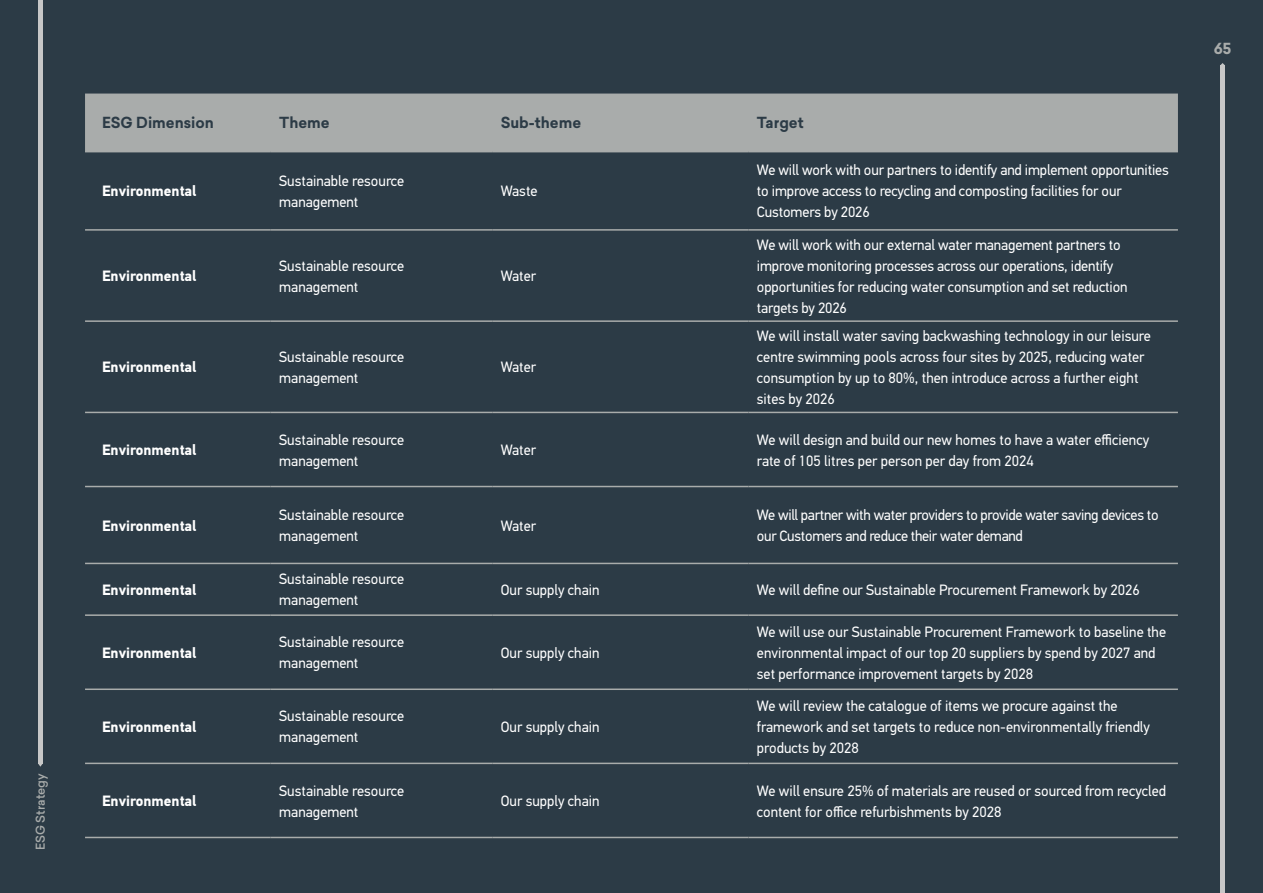
<style>
.page{position:relative;width:1263px;height:893px;background:#2c3b46}
.page>*{position:absolute;margin:0;border:0;box-sizing:border-box;transform-origin:0 0}
.t1{font:15px/21px "PF Din Text Std";color:#fff}
.t2{font:700 15px "PF Din Text Std";color:#fff}
.t3{font:15px/21px "PF Din Text Std";letter-spacing:-.02em;color:#fff}
.t4{font:700 15px "Sailec";color:#2c3b46}
.t5{font:700 15px "Sailec";color:#a9acab}
.t6{font:500 12px "Sailec";color:#a9acab}
</style>
<div class="page">
<div style="left:38px;top:0;width:5px;height:764px;background:#c7c7c7"></div>
<div style="left:1220px;top:65px;width:5px;height:828px;background:#c7c7c7"></div>
<div style="left:85px;top:94px;width:1093px;height:57px;background:#a9acab"></div>
<hr style="left:85px;top:151px;width:186px;height:1px;background:#a9acab">
<hr style="left:271px;top:151px;width:221px;height:1px;background:#a9acab">
<hr style="left:492px;top:151px;width:256px;height:1px;background:#a9acab">
<hr style="left:748px;top:151px;width:430px;height:1px;background:#a9acab">
<hr style="left:85px;top:229px;width:186px;height:2px;background:#a9acab">
<hr style="left:271px;top:229px;width:221px;height:2px;background:#a9acab">
<hr style="left:492px;top:229px;width:256px;height:2px;background:#a9acab">
<hr style="left:748px;top:229px;width:430px;height:2px;background:#a9acab">
<hr style="left:85px;top:320px;width:186px;height:2px;background:#a9acab">
<hr style="left:271px;top:320px;width:221px;height:2px;background:#a9acab">
<hr style="left:492px;top:320px;width:256px;height:2px;background:#a9acab">
<hr style="left:748px;top:320px;width:430px;height:2px;background:#a9acab">
<hr style="left:85px;top:412px;width:186px;height:1px;background:#a9acab">
<hr style="left:271px;top:412px;width:221px;height:1px;background:#a9acab">
<hr style="left:492px;top:412px;width:256px;height:1px;background:#a9acab">
<hr style="left:748px;top:412px;width:430px;height:1px;background:#a9acab">
<hr style="left:85px;top:486px;width:186px;height:1px;background:#a9acab">
<hr style="left:271px;top:486px;width:221px;height:1px;background:#a9acab">
<hr style="left:492px;top:486px;width:256px;height:1px;background:#a9acab">
<hr style="left:748px;top:486px;width:430px;height:1px;background:#a9acab">
<hr style="left:85px;top:563px;width:186px;height:1px;background:#a9acab">
<hr style="left:271px;top:563px;width:221px;height:1px;background:#a9acab">
<hr style="left:492px;top:563px;width:256px;height:1px;background:#a9acab">
<hr style="left:748px;top:563px;width:430px;height:1px;background:#a9acab">
<hr style="left:85px;top:614px;width:186px;height:2px;background:#a9acab">
<hr style="left:271px;top:614px;width:221px;height:2px;background:#a9acab">
<hr style="left:492px;top:614px;width:256px;height:2px;background:#a9acab">
<hr style="left:748px;top:614px;width:430px;height:2px;background:#a9acab">
<hr style="left:85px;top:688px;width:186px;height:2px;background:#a9acab">
<hr style="left:271px;top:688px;width:221px;height:2px;background:#a9acab">
<hr style="left:492px;top:688px;width:256px;height:2px;background:#a9acab">
<hr style="left:748px;top:688px;width:430px;height:2px;background:#a9acab">
<hr style="left:85px;top:763px;width:186px;height:1px;background:#a9acab">
<hr style="left:271px;top:763px;width:221px;height:1px;background:#a9acab">
<hr style="left:492px;top:763px;width:256px;height:1px;background:#a9acab">
<hr style="left:748px;top:763px;width:430px;height:1px;background:#a9acab">
<hr style="left:85px;top:837px;width:186px;height:1px;background:#a9acab">
<hr style="left:271px;top:837px;width:221px;height:1px;background:#a9acab">
<hr style="left:492px;top:837px;width:256px;height:1px;background:#a9acab">
<hr style="left:748px;top:837px;width:430px;height:1px;background:#a9acab">
<p class="t6" style="left:32px;top:850px;width:79px;rotate:-90deg">ESG Strategy</p>
<p class="t4" style="left:102px;top:112px;width:113px">ESG Dimension</p>
<p class="t4" style="left:279px;top:112px;width:52px">Theme</p>
<p class="t4" style="left:501px;top:112px;width:82px">Sub-theme</p>
<p class="t4" style="left:757px;top:112px;width:48px">Target</p>
<p class="t2" style="left:102px;top:182px;width:96px">Environmental</p>
<p class="t1" style="left:279px;top:170px;width:127px">Sustainable resource management</p>
<p class="t1" style="left:501px;top:181px;width:38px">Waste</p>
<p class="t2" style="left:102px;top:267px;width:96px">Environmental</p>
<p class="t1" style="left:279px;top:255px;width:127px">Sustainable resource management</p>
<p class="t1" style="left:501px;top:266px;width:37px">Water</p>
<p class="t2" style="left:102px;top:358px;width:96px">Environmental</p>
<p class="t1" style="left:279px;top:346px;width:127px">Sustainable resource management</p>
<p class="t1" style="left:501px;top:357px;width:37px">Water</p>
<p class="t1" style="left:757px;top:160px;width:413px">We will work with our partners to identify and implement opportunities to improve access to recycling and composting facilities for our<br>Customers by 2026</p>
<p class="t1" style="left:757px;top:234px;width:372px">We will work with our external water management partners to improve monitoring processes across our operations, identify opportunities for reducing water consumption and set reduction targets by 2026</p>
<p class="t1" style="left:757px;top:325px;width:395px">We will install water saving backwashing technology in our leisure centre swimming pools across four sites by 2025, reducing water consumption by up to 80%, then introduce across a further eight sites by 2026</p>
<p class="t2" style="left:102px;top:441px;width:96px">Environmental</p>
<p class="t1" style="left:279px;top:429px;width:127px">Sustainable resource management</p>
<p class="t1" style="left:501px;top:439px;width:37px">Water</p>
<p class="t1" style="left:757px;top:429px;width:394px">We will design and build our new homes to have a water efficiency rate of 105 litres per person per day from 2024</p>
<p class="t2" style="left:102px;top:516px;width:96px">Environmental</p>
<p class="t1" style="left:279px;top:504px;width:127px">Sustainable resource management</p>
<p class="t1" style="left:501px;top:515px;width:37px">Water</p>
<p class="t3" style="left:757px;top:504px;width:403px">We will partner with water providers to provide water saving devices to our Customers and reduce their water demand</p>
<p class="t2" style="left:102px;top:581px;width:96px">Environmental</p>
<p class="t1" style="left:279px;top:569px;width:127px">Sustainable resource management</p>
<p class="t1" style="left:501px;top:579px;width:100px">Our supply chain</p>
<p class="t1" style="left:757px;top:579px;width:384px">We will define our Sustainable Procurement Framework by 2026</p>
<p class="t2" style="left:102px;top:643px;width:96px">Environmental</p>
<p class="t1" style="left:279px;top:632px;width:127px">Sustainable resource management</p>
<p class="t1" style="left:501px;top:642px;width:100px">Our supply chain</p>
<p class="t1" style="left:757px;top:621px;width:411px">We will use our Sustainable Procurement Framework to baseline the environmental impact of our top 20 suppliers by spend by 2027 and set performance improvement targets by 2028</p>
<p class="t2" style="left:102px;top:718px;width:96px">Environmental</p>
<p class="t1" style="left:279px;top:706px;width:127px">Sustainable resource management</p>
<p class="t1" style="left:501px;top:716px;width:100px">Our supply chain</p>
<p class="t1" style="left:757px;top:695px;width:394px">We will review the catalogue of items we procure against the framework and set targets to reduce non-environmentally friendly products by 2028</p>
<p class="t2" style="left:102px;top:792px;width:96px">Environmental</p>
<p class="t1" style="left:279px;top:780px;width:127px">Sustainable resource management</p>
<p class="t1" style="left:501px;top:790px;width:100px">Our supply chain</p>
<p class="t1" style="left:757px;top:780px;width:411px">We will ensure 25% of materials are reused or sourced from recycled content for office refurbishments by 2028</p>
<p class="t5" style="left:1214px;top:38px;width:19px">65</p>
</div>
